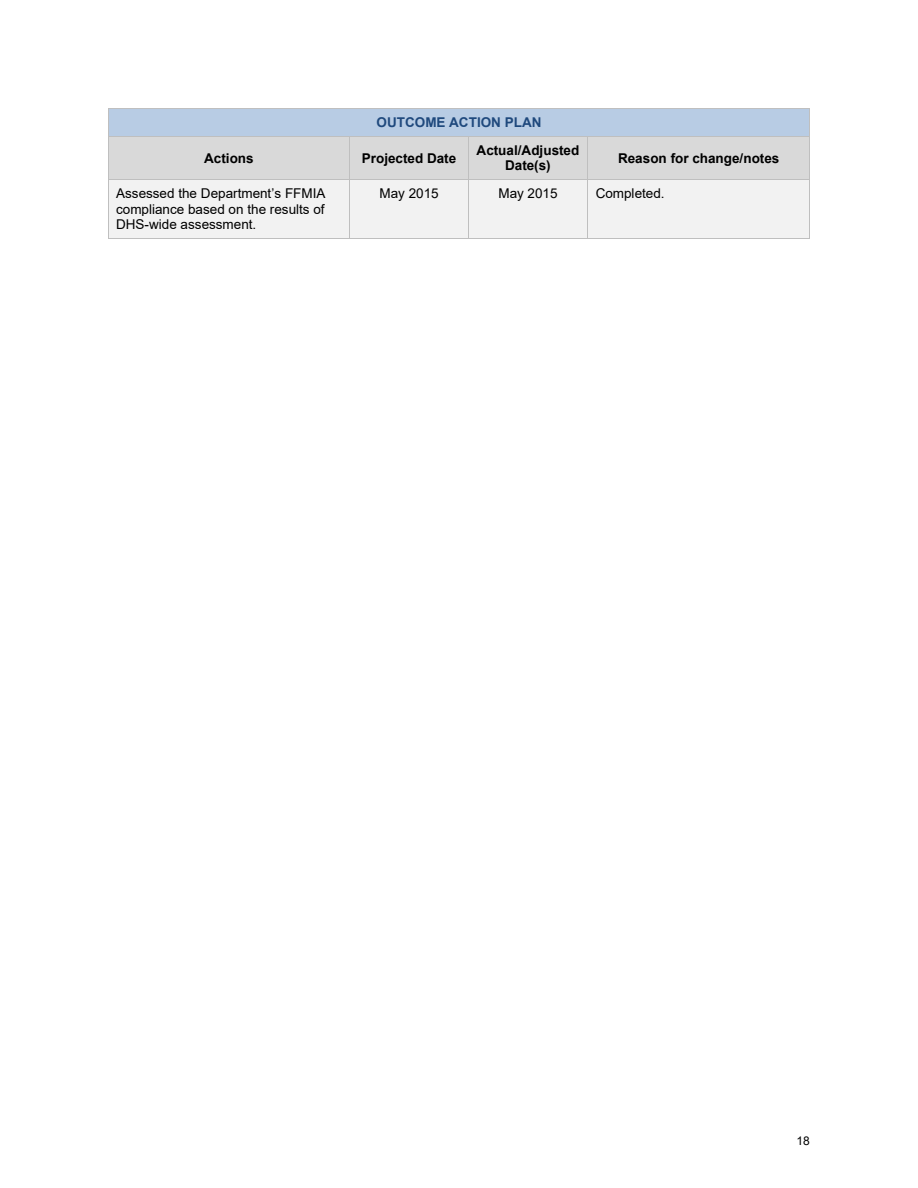
<style>
.page{position:relative;width:918px;height:1188px;background:#fff}
.page>*{position:absolute;margin:0;border:0;box-sizing:border-box;transform-origin:0 0}
.t1{font:13.5px/15.6px "Arial";color:#000;text-align:justify}
.t2{font:700 13.5px/15.6px "Arial";color:#000;text-align:center}
.t3{font:700 13.5px "Arial";color:#1f497d}
.t4{font:12px "Arial";color:#000}
</style>
<div class="page">
<div style="left:108px;top:108px;width:702px;height:28px;background:#b8cce4"></div>
<hr style="left:108px;top:108px;width:702px;height:1px;background:#bfbfbf">
<div style="left:108px;top:136px;width:242px;height:43px;background:#d9d9d9"></div>
<div style="left:350px;top:136px;width:118px;height:43px;background:#d9d9d9"></div>
<div style="left:469px;top:136px;width:118px;height:43px;background:#d9d9d9"></div>
<div style="left:588px;top:136px;width:222px;height:43px;background:#d9d9d9"></div>
<svg style="left:108px;top:109px;width:1px;height:27px"></svg>
<hr style="left:108px;top:136px;width:242px;height:1px;background:#bfbfbf">
<hr style="left:350px;top:136px;width:118px;height:1px;background:#bfbfbf">
<hr style="left:469px;top:136px;width:118px;height:1px;background:#bfbfbf">
<hr style="left:588px;top:136px;width:222px;height:1px;background:#bfbfbf">
<hr style="left:108px;top:136px;width:1px;height:43px;background:#bfbfbf">
<hr style="left:350px;top:136px;width:1px;height:43px;background:#bfbfbf">
<hr style="left:468px;top:136px;width:1px;height:43px;background:#bfbfbf">
<hr style="left:587px;top:136px;width:1px;height:43px;background:#bfbfbf">
<hr style="left:810px;top:136px;width:1px;height:43px;background:#bfbfbf">
<div style="left:108px;top:180px;width:242px;height:58px;background:#f2f2f2"></div>
<div style="left:350px;top:180px;width:118px;height:58px;background:#f2f2f2"></div>
<div style="left:469px;top:180px;width:118px;height:58px;background:#f2f2f2"></div>
<div style="left:588px;top:180px;width:222px;height:58px;background:#f2f2f2"></div>
<hr style="left:108px;top:179px;width:242px;height:1px;background:#bfbfbf">
<hr style="left:350px;top:179px;width:118px;height:1px;background:#bfbfbf">
<hr style="left:469px;top:179px;width:118px;height:1px;background:#bfbfbf">
<hr style="left:588px;top:179px;width:222px;height:1px;background:#bfbfbf">
<hr style="left:108px;top:180px;width:1px;height:58px;background:#bfbfbf">
<hr style="left:108px;top:238px;width:242px;height:1px;background:#bfbfbf">
<hr style="left:350px;top:180px;width:1px;height:58px;background:#bfbfbf">
<hr style="left:350px;top:238px;width:118px;height:1px;background:#bfbfbf">
<hr style="left:468px;top:180px;width:1px;height:58px;background:#bfbfbf">
<hr style="left:469px;top:238px;width:118px;height:1px;background:#bfbfbf">
<hr style="left:587px;top:180px;width:1px;height:58px;background:#bfbfbf">
<hr style="left:588px;top:238px;width:222px;height:1px;background:#bfbfbf">
<hr style="left:810px;top:180px;width:1px;height:58px;background:#bfbfbf">
<p class="t3" style="left:376px;top:113px;width:167px">OUTCOME ACTION PLAN</p>
<p class="t2" style="left:204px;top:150px;width:51px">Actions</p>
<p class="t2" style="left:362px;top:150px;width:96px">Projected Date</p>
<p class="t2" style="left:477px;top:143px;width:104px">Actual/Adjusted<br>Date(s)</p>
<p class="t2" style="left:618px;top:150px;width:163px">Reason for change/notes</p>
<p class="t1" style="left:116px;top:186px;width:211px">Assessed the Department’s FFMIA compliance based on the results of DHS-wide assessment.</p>
<p class="t1" style="left:380px;top:186px;width:61px">May 2015</p>
<p class="t1" style="left:498px;top:186px;width:61px">May 2015</p>
<p class="t1" style="left:596px;top:186px;width:70px">Completed.</p>
<p class="t4" style="left:797px;top:1132px;width:15px">18</p>
</div>
